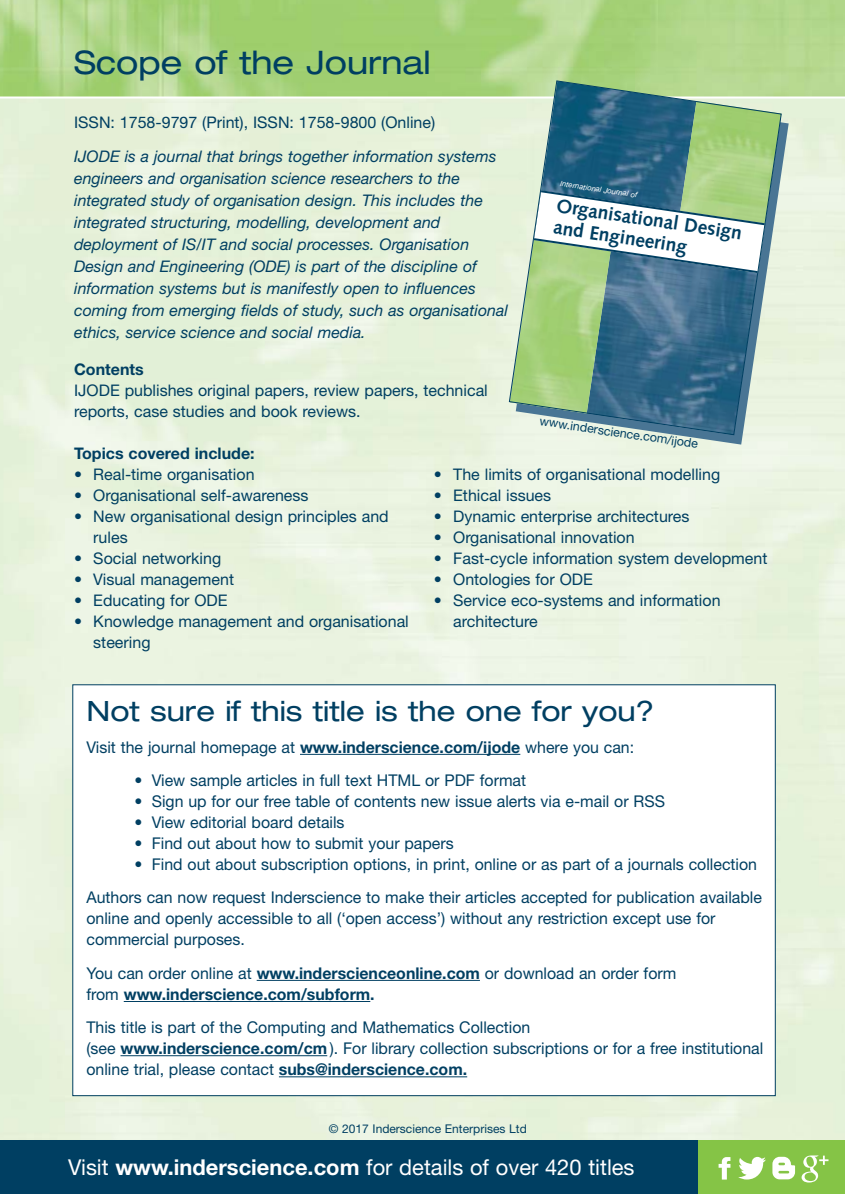
<style>
.page{position:relative;width:845px;height:1194px;background:#fff}
.page>*{position:absolute;margin:0;border:0;box-sizing:border-box;transform-origin:0 0}
.t1{font:expanded 32.4px "Helvetica Neue";color:#003f62}
.t2{font:expanded 28px "Helvetica Neue";color:#003f62}
.t3{font:21.8px "Helvetica Neue";color:#fff}
.t4{font:700 19.4px/21.6px "Syntax";color:#003f62}
.t5{font:16.2px/21.2px "Helvetica Neue";color:#003f62}
.t6{font:700 16.2px/21.2px "Helvetica Neue";color:#003f62}
.t7{font:16px/21px "Helvetica Neue";color:#003f62}
.t8{font:italic 16px/22px "Helvetica Neue";color:#003f62}
.t9{font:700 16px "Helvetica Neue";color:#003f62}
.t10{font:12.4px "Helvetica Neue";color:#003f62}
.t11{font:12px "Helvetica Neue";color:#003f62}
.t12{font:italic 7.8px "Helvetica Neue";color:#fff}
.s1{font-family:"Syntax"}
.s2{font-weight:700}
.s3{font-weight:400}
</style>
<div class="page">
<img style="left:0;top:98px;width:844px;height:1042px">
<img style="left:0;top:0;width:844px;height:96px">
<div style="left:0;top:1140px;width:698px;height:54px;background:#003f62"></div>
<div style="left:698px;top:1140px;width:146px;height:54px;background:#85c446"></div>
<div style="left:73px;top:685px;width:701px;height:410px;background:#fff"></div>
<hr style="left:300px;top:754px;width:220px;height:1px;background:#003f62">
<hr style="left:257px;top:980px;width:223px;height:1px;background:#003f62">
<hr style="left:124px;top:1001px;width:246px;height:1px;background:#003f62">
<hr style="left:120px;top:1055px;width:207px;height:1px;background:#003f62">
<hr style="left:279px;top:1076px;width:188px;height:1px;background:#003f62">
<svg style="left:718px;top:1157px;width:12px;height:22px"></svg>
<svg style="left:738px;top:1157px;width:27px;height:22px"></svg>
<svg style="left:772px;top:1157px;width:22px;height:22px"></svg>
<svg style="left:801px;top:1155px;width:27px;height:27px"></svg>
<svg style="left:515px;top:90px;width:273px;height:355px;fill:#ebf4e1"></svg>
<svg style="left:508px;top:80px;width:274px;height:356px"></svg>
<h1 class="t1" style="left:74px;top:51px;width:358px">Scope of the Journal</h1>
<p class="t7" style="left:74px;top:114px;width:362px">ISSN: 1758-9797 (Print), ISSN: 1758-9800 (Online)</p>
<p class="t8" style="left:74px;top:146px;width:435px">IJODE is a journal that brings together information systems engineers and organisation science researchers to the integrated study of organisation design. This includes the integrated structuring, modelling, development and deployment of IS/IT and social processes. Organisation Design and Engineering (ODE) is part of the discipline of information systems but is manifestly open to influences coming from emerging fields of study, such as organisational ethics, service science and social media.</p>
<p class="t9" style="left:74px;top:363px;width:71px">Contents</p>
<p class="t7" style="left:74px;top:381px;width:415px">IJODE publishes original papers, review papers, technical reports, case studies and book reviews.</p>
<p class="t12" style="left:560px;top:181px;width:80px;rotate:8deg"><span class="s1">I</span>nternational Journal of</p>
<p class="t4" style="left:557px;top:197px;width:189px;rotate:8deg">Organisational Design and Engineering</p>
<p class="t10" style="left:540px;top:417px;width:161px;rotate:8deg">www.inderscience.com/ijode</p>
<p class="t9" style="left:74px;top:447px;width:182px">Topics covered include:</p>
<p class="t7" style="left:74px;top:465px;width:182px">• Real-time organisation</p>
<p class="t7" style="left:74px;top:486px;width:236px">• Organisational self-awareness</p>
<p class="t7" style="left:93px;top:507px;width:297px;text-indent:-19px">• New organisational design principles and rules</p>
<p class="t7" style="left:74px;top:549px;width:149px">• Social networking</p>
<p class="t7" style="left:74px;top:570px;width:161px">• Visual management</p>
<p class="t7" style="left:74px;top:591px;width:155px">• Educating for ODE</p>
<p class="t7" style="left:93px;top:612px;width:317px;text-indent:-19px">• Knowledge management and organisational steering</p>
<p class="t7" style="left:434px;top:465px;width:288px">• The limits of organisational modelling</p>
<p class="t7" style="left:434px;top:486px;width:119px">• Ethical issues</p>
<p class="t7" style="left:434px;top:507px;width:257px">• Dynamic enterprise architectures</p>
<p class="t7" style="left:434px;top:528px;width:202px">• Organisational innovation</p>
<p class="t7" style="left:434px;top:549px;width:335px">• Fast-cycle information system development</p>
<p class="t7" style="left:434px;top:570px;width:160px">• Ontologies for ODE</p>
<p class="t7" style="left:453px;top:591px;width:269px;text-indent:-19px">• Service eco-systems and information architecture</p>
<h2 class="t2" style="left:86px;top:701px;width:569px">Not sure if this title is the one for you?</h2>
<p class="t5" style="left:86px;top:738px;width:549px">Visit the journal homepage at <span class="s2">www.inderscience.com/ijode</span> where you can:</p>
<p class="t5" style="left:134px;top:771px;width:393px">• View sample articles in full text HTML or PDF format</p>
<p class="t5" style="left:134px;top:792px;width:532px">• Sign up for our free table of contents new issue alerts via e-mail or RSS</p>
<p class="t5" style="left:134px;top:813px;width:211px">• View editorial board details</p>
<p class="t5" style="left:134px;top:834px;width:320px">• Find out about how to submit your papers</p>
<p class="t5" style="left:86px;top:849px;width:677px;line-height:33.2px;text-align:right">• Find out about subscription options, in print, online or as part of a journals collection<br>Authors can now request Inderscience to make their articles accepted for publication available</p>
<p class="t5" style="left:86px;top:910px;width:630px">online and openly accessible to all (‘open access’) without any restriction except use for commercial purposes.</p>
<p class="t6" style="left:86px;top:964px;width:591px"><span class="s3">You can order online at</span> www.inderscienceonline.com <span class="s3">or download an order form from</span> www.inderscience.com/subform.</p>
<p class="t5" style="left:86px;top:1018px;width:678px">This title is part of the Computing and Mathematics Collection<br>(see <span class="s2">www.inderscience.com/cm</span> ). For library collection subscriptions or for a free institutional online trial, please contact <span class="s2">subs@inderscience.com.</span></p>
<p class="t11" style="left:329px;top:1125px;width:199px">© 2017 Inderscience Enterprises Ltd</p>
<h3 class="t3" style="left:68px;top:1159px;width:567px">Visit <span class="s2">www.inderscience.com</span> for details of over 420 titles</h3>
</div>
